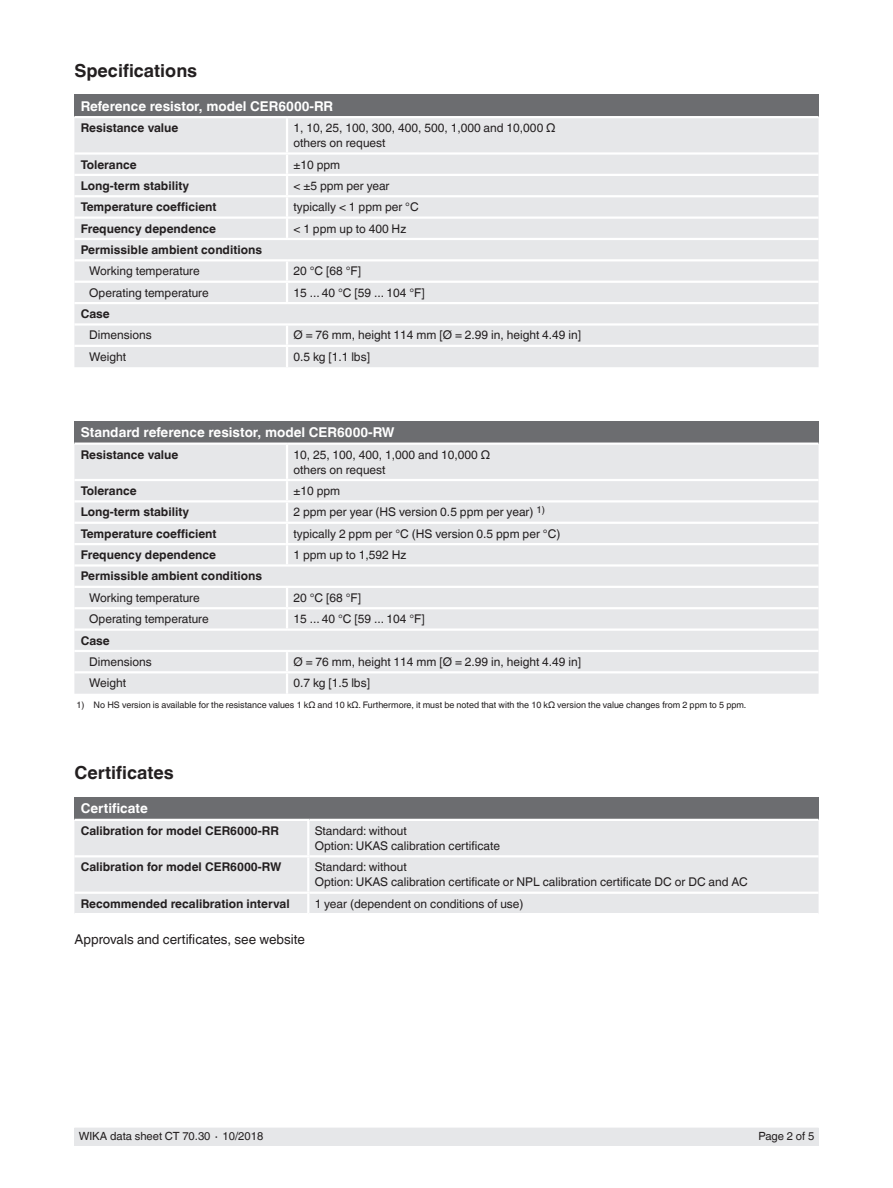
<style>
.page{position:relative;width:893px;height:1188px;background:#fff}
.page>*{position:absolute;margin:0;border:0;box-sizing:border-box;transform-origin:0 0}
.t1{font:700 18px "Helvetica World";color:#231f20}
.t2{font:700 13.5px "Helvetica World";color:#fff}
.t3{font:13.5px "Helvetica World";color:#231f20}
.t4{font:12px/15px "Helvetica World";color:#231f20}
.t5{font:700 12px "Helvetica World";color:#231f20}
.t6{font:11.25px "Helvetica World";color:#231f20}
.t7{font:9px "Helvetica World";color:#231f20}
</style>
<div class="page">
<div style="left:74px;top:1128px;width:745px;height:17px;background:#e6e7e9"></div>
<div style="left:74px;top:95px;width:745px;height:22px;background:#6c6d70"></div>
<div style="left:74px;top:118px;width:745px;height:249px;background:#e6e7e9"></div>
<hr style="left:74px;top:116px;width:213px;height:2px;background:#fff">
<hr style="left:287px;top:116px;width:532px;height:2px;background:#fff">
<hr style="left:286px;top:118px;width:2px;height:34px;background:#fff">
<hr style="left:74px;top:152px;width:213px;height:3px;background:#fff">
<hr style="left:287px;top:152px;width:532px;height:3px;background:#fff">
<hr style="left:74px;top:174px;width:213px;height:2px;background:#fff">
<hr style="left:287px;top:174px;width:532px;height:2px;background:#fff">
<hr style="left:74px;top:195px;width:213px;height:2px;background:#fff">
<hr style="left:287px;top:195px;width:532px;height:2px;background:#fff">
<hr style="left:74px;top:216px;width:214px;height:3px;background:#fff">
<hr style="left:74px;top:238px;width:213px;height:2px;background:#fff">
<hr style="left:287px;top:238px;width:532px;height:2px;background:#fff">
<hr style="left:74px;top:259px;width:213px;height:2px;background:#fff">
<hr style="left:287px;top:259px;width:532px;height:2px;background:#fff">
<hr style="left:286px;top:261px;width:2px;height:20px;background:#fff">
<hr style="left:74px;top:281px;width:213px;height:2px;background:#fff">
<hr style="left:287px;top:281px;width:532px;height:2px;background:#fff">
<svg style="left:286px;top:283px;width:2px;height:19px"></svg>
<hr style="left:74px;top:302px;width:213px;height:2px;background:#fff">
<hr style="left:287px;top:302px;width:532px;height:2px;background:#fff">
<hr style="left:74px;top:323px;width:213px;height:3px;background:#fff">
<hr style="left:287px;top:323px;width:532px;height:3px;background:#fff">
<svg style="left:286px;top:326px;width:2px;height:19px"></svg>
<hr style="left:74px;top:345px;width:213px;height:2px;background:#fff">
<hr style="left:287px;top:345px;width:532px;height:2px;background:#fff">
<hr style="left:286px;top:347px;width:2px;height:20px;background:#fff">
<hr style="left:286px;top:216px;width:533px;height:3px;background:#fff">
<svg style="left:286px;top:155px;width:2px;height:83px"></svg>
<div style="left:74px;top:421px;width:745px;height:23px;background:#6c6d70"></div>
<div style="left:74px;top:445px;width:745px;height:249px;background:#e6e7e9"></div>
<hr style="left:74px;top:443px;width:213px;height:2px;background:#fff">
<hr style="left:286px;top:445px;width:2px;height:34px;background:#fff">
<hr style="left:74px;top:479px;width:213px;height:2px;background:#fff">
<hr style="left:74px;top:500px;width:213px;height:3px;background:#fff">
<hr style="left:74px;top:522px;width:213px;height:2px;background:#fff">
<hr style="left:74px;top:543px;width:212px;height:2px;background:#fff">
<hr style="left:74px;top:564px;width:213px;height:3px;background:#fff">
<hr style="left:74px;top:586px;width:213px;height:2px;background:#fff">
<hr style="left:74px;top:607px;width:213px;height:2px;background:#fff">
<svg style="left:286px;top:588px;width:2px;height:40px"></svg>
<hr style="left:74px;top:628px;width:213px;height:3px;background:#fff">
<hr style="left:74px;top:650px;width:213px;height:2px;background:#fff">
<svg style="left:286px;top:652px;width:2px;height:19px"></svg>
<hr style="left:74px;top:671px;width:213px;height:2px;background:#fff">
<hr style="left:286px;top:673px;width:2px;height:21px;background:#fff">
<svg style="left:286px;top:481px;width:2px;height:83px"></svg>
<hr style="left:287px;top:443px;width:532px;height:2px;background:#fff">
<hr style="left:287px;top:479px;width:532px;height:2px;background:#fff">
<hr style="left:287px;top:500px;width:532px;height:3px;background:#fff">
<hr style="left:287px;top:522px;width:532px;height:2px;background:#fff">
<hr style="left:287px;top:564px;width:532px;height:3px;background:#fff">
<hr style="left:287px;top:586px;width:532px;height:2px;background:#fff">
<hr style="left:287px;top:607px;width:532px;height:2px;background:#fff">
<hr style="left:287px;top:628px;width:532px;height:3px;background:#fff">
<hr style="left:287px;top:650px;width:532px;height:2px;background:#fff">
<hr style="left:287px;top:671px;width:532px;height:2px;background:#fff">
<hr style="left:286px;top:543px;width:533px;height:2px;background:#fff">
<div style="left:74px;top:797px;width:745px;height:23px;background:#6c6d70"></div>
<div style="left:74px;top:821px;width:745px;height:92px;background:#e6e7e9"></div>
<hr style="left:307px;top:821px;width:2px;height:34px;background:#fff">
<hr style="left:307px;top:857px;width:2px;height:35px;background:#fff">
<hr style="left:74px;top:855px;width:235px;height:2px;background:#fff">
<hr style="left:74px;top:892px;width:235px;height:2px;background:#fff">
<hr style="left:74px;top:819px;width:235px;height:2px;background:#fff">
<hr style="left:309px;top:819px;width:510px;height:2px;background:#fff">
<hr style="left:309px;top:855px;width:510px;height:2px;background:#fff">
<hr style="left:309px;top:892px;width:510px;height:2px;background:#fff">
<svg style="left:307px;top:894px;width:2px;height:19px"></svg>
<h1 class="t1" style="left:74px;top:60px;width:124px">Specifications</h1>
<p class="t2" style="left:81px;top:98px;width:254px">Reference resistor, model CER6000-RR</p>
<p class="t5" style="left:81px;top:121px;width:99px">Resistance value</p>
<p class="t4" style="left:293px;top:120px;width:263px">1, 10, 25, 100, 300, 400, 500, 1,000 and 10,000 Ω others on request</p>
<p class="t5" style="left:81px;top:157px;width:57px">Tolerance</p>
<p class="t4" style="left:293px;top:157px;width:48px">±10 ppm</p>
<p class="t5" style="left:81px;top:179px;width:110px">Long-term stability</p>
<p class="t4" style="left:293px;top:178px;width:98px">&lt; ±5 ppm per year</p>
<p class="t5" style="left:81px;top:200px;width:137px">Temperature coefficient</p>
<p class="t4" style="left:293px;top:200px;width:127px">typically &lt; 1 ppm per °C</p>
<p class="t5" style="left:81px;top:221px;width:137px">Frequency dependence</p>
<p class="t4" style="left:293px;top:221px;width:114px">&lt; 1 ppm up to 400 Hz</p>
<p class="t5" style="left:81px;top:243px;width:183px">Permissible ambient conditions</p>
<p class="t4" style="left:89px;top:264px;width:112px">Working temperature</p>
<p class="t4" style="left:293px;top:264px;width:69px">20 °C [68 °F]</p>
<p class="t4" style="left:89px;top:285px;width:121px">Operating temperature</p>
<p class="t4" style="left:293px;top:285px;width:133px">15 ... 40 °C [59 ... 104 °F]</p>
<p class="t5" style="left:81px;top:307px;width:30px">Case</p>
<p class="t4" style="left:89px;top:328px;width:64px">Dimensions</p>
<p class="t4" style="left:293px;top:328px;width:289px">Ø = 76 mm, height 114 mm [Ø = 2.99 in, height 4.49 in]</p>
<p class="t4" style="left:89px;top:349px;width:38px">Weight</p>
<p class="t4" style="left:293px;top:349px;width:78px">0.5 kg [1.1 lbs]</p>
<p class="t2" style="left:81px;top:425px;width:315px">Standard reference resistor, model CER6000-RW</p>
<p class="t5" style="left:81px;top:447px;width:99px">Resistance value</p>
<p class="t4" style="left:293px;top:447px;width:197px">10, 25, 100, 400, 1,000 and 10,000 Ω others on request</p>
<p class="t5" style="left:81px;top:484px;width:57px">Tolerance</p>
<p class="t4" style="left:293px;top:483px;width:48px">±10 ppm</p>
<p class="t5" style="left:81px;top:505px;width:110px">Long-term stability</p>
<p class="t4" style="left:293px;top:505px;width:253px">2 ppm per year (HS version 0.5 ppm per year) <sup>1)</sup></p>
<p class="t5" style="left:81px;top:527px;width:137px">Temperature coefficient</p>
<p class="t4" style="left:293px;top:526px;width:268px">typically 2 ppm per °C (HS version 0.5 ppm per °C)</p>
<p class="t5" style="left:81px;top:548px;width:137px">Frequency dependence</p>
<p class="t4" style="left:293px;top:547px;width:114px">1 ppm up to 1,592 Hz</p>
<p class="t5" style="left:81px;top:569px;width:183px">Permissible ambient conditions</p>
<p class="t4" style="left:89px;top:590px;width:112px">Working temperature</p>
<p class="t4" style="left:293px;top:590px;width:69px">20 °C [68 °F]</p>
<p class="t4" style="left:89px;top:612px;width:121px">Operating temperature</p>
<p class="t4" style="left:293px;top:612px;width:133px">15 ... 40 °C [59 ... 104 °F]</p>
<p class="t5" style="left:81px;top:633px;width:30px">Case</p>
<p class="t4" style="left:89px;top:654px;width:64px">Dimensions</p>
<p class="t4" style="left:293px;top:654px;width:289px">Ø = 76 mm, height 114 mm [Ø = 2.99 in, height 4.49 in]</p>
<p class="t4" style="left:89px;top:676px;width:38px">Weight</p>
<p class="t4" style="left:293px;top:676px;width:78px">0.7 kg [1.5 lbs]</p>
<p class="t7" style="left:77px;top:700px;width:671px">1) No HS version is available for the resistance values 1 kΩ and 10 kΩ. Furthermore, it must be noted that with the 10 kΩ version the value changes from 2 ppm to 5 ppm.</p>
<h1 class="t1" style="left:74px;top:763px;width:101px">Certificates</h1>
<p class="t2" style="left:81px;top:801px;width:69px">Certificate</p>
<p class="t5" style="left:81px;top:824px;width:200px">Calibration for model CER6000-RR</p>
<p class="t4" style="left:315px;top:823px;width:187px">Standard: without<br>Option: UKAS calibration certificate</p>
<p class="t5" style="left:81px;top:860px;width:202px">Calibration for model CER6000-RW</p>
<p class="t4" style="left:315px;top:860px;width:435px">Standard: without<br>Option: UKAS calibration certificate or NPL calibration certificate DC or DC and AC</p>
<p class="t5" style="left:81px;top:897px;width:210px">Recommended recalibration interval</p>
<p class="t4" style="left:315px;top:896px;width:210px">1 year (dependent on conditions of use)</p>
<p class="t3" style="left:74px;top:931px;width:232px">Approvals and certificates, see website</p>
<p class="t6" style="left:79px;top:1130px;width:186px">WIKA data sheet CT 70.30 ∙ 10/2018</p>
<p class="t6" style="left:759px;top:1130px;width:57px">Page 2 of 5</p>
</div>
